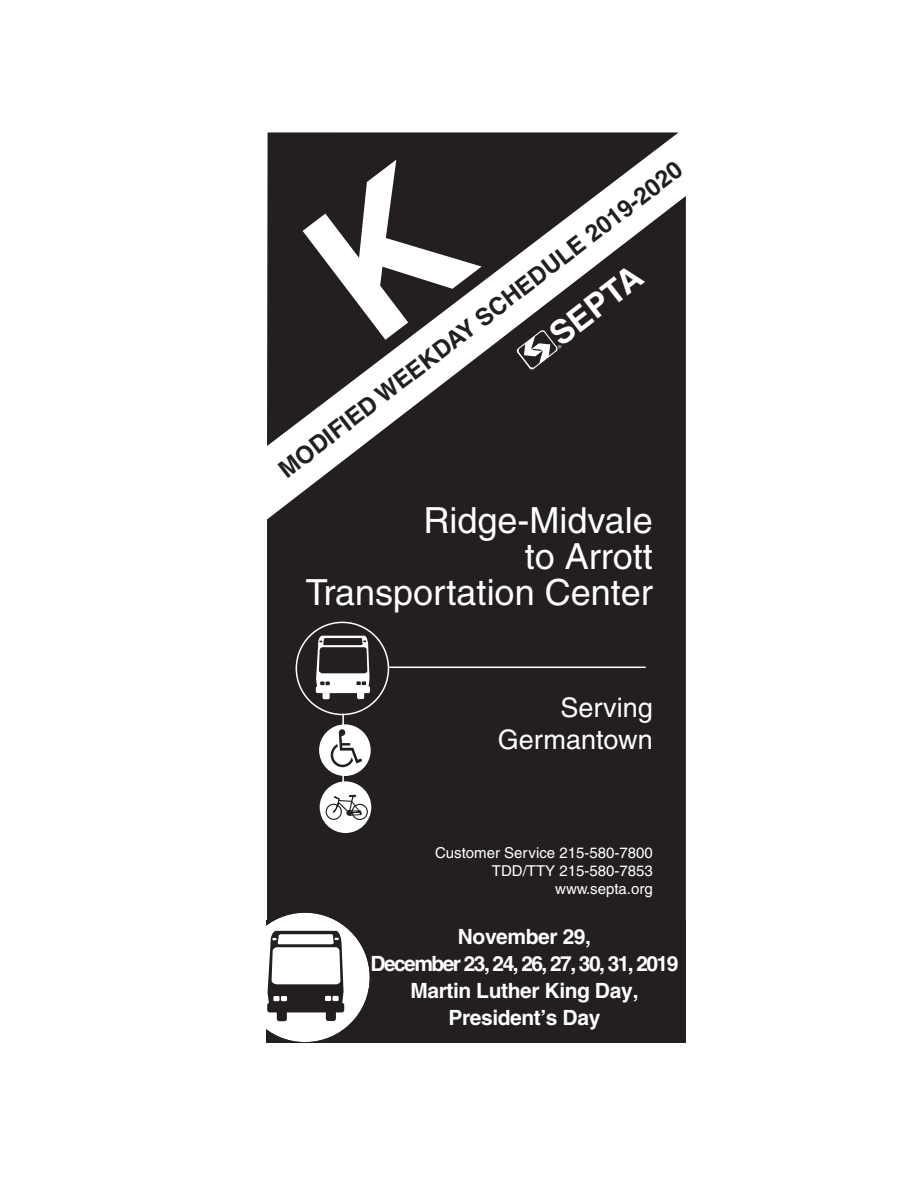
<style>
.page{position:relative;width:918px;height:1188px;background:#fff}
.page>*{position:absolute;margin:0;border:0;box-sizing:border-box;transform-origin:0 0}
.t1{font:36px/36px "Helvetica";color:#fff;text-align:right}
.t2{font:700 33px "Helvetica";color:#fff}
.t3{font:27px/32.2px "Helvetica";color:#fff;text-align:right}
.t4{font:700 24px "Helvetica";color:#231f20}
.t5{font:700 21px/27px "Helvetica";letter-spacing:-.02em;color:#fff;text-align:center}
.t6{font:15px/18px "Helvetica";color:#fff;text-align:right}
</style>
<div class="page">
<svg style="left:267px;top:132px;width:412px;height:64px;background:#434041"></svg>
<svg style="left:267px;top:196px;width:419px;height:724px;background:#373435"></svg>
<hr style="left:389px;top:667px;width:257px;height:1px;background:#fff">
<div style="left:296px;top:622px;width:92px;height:93px;background:#231f20;border-radius:50%"></div>
<div style="left:296px;top:622px;width:93px;height:93px;border:2px solid #fff;border-radius:50%"></div>
<div style="left:323px;top:690px;width:7px;height:9px;background:#fff;border-radius:2px"></div>
<div style="left:357px;top:690px;width:7px;height:9px;background:#fff;border-radius:2px"></div>
<div style="left:316px;top:686px;width:54px;height:7px;background:#fff;border-radius:2px"></div>
<svg style="left:316px;top:636px;width:54px;height:52px"></svg>
<hr style="left:342px;top:714px;width:2px;height:116px;background:#fff">
<div style="left:320px;top:781px;width:51px;height:52px;background:#fff;border-radius:50%"></div>
<svg style="left:321px;top:793px;width:47px;height:28px"></svg>
<div style="left:319px;top:724px;width:52px;height:52px;background:#fff;border-radius:50%"></div>
<svg style="left:331px;top:729px;width:31px;height:38px"></svg>
<div style="left:266px;top:920px;width:419px;height:123px;background:#231f20"></div>
<svg style="left:266px;top:912px;width:105px;height:130px"></svg>
<div style="left:303px;top:158px;width:179px;height:182px;background:#231f20"></div>
<svg style="left:516px;top:330px;width:46px;height:40px"></svg>
<p class="t4" style="left:274px;top:462px;width:503px;rotate:-38deg">MODIFIED WEEKDAY SCHEDULE 2019-2020</p>
<h2 class="t2" style="left:542px;top:322px;width:109px;rotate:-38deg">SEPTA</h2>
<h1 class="t1" style="left:306px;top:502px;width:348px">Ridge-Midvale<br>to Arrott<br>Transportation Center</h1>
<p class="t3" style="left:498px;top:691px;width:156px">Serving<br>Germantown</p>
<p class="t6" style="left:435px;top:843px;width:219px">Customer Service 215-580-7800<br>TDD/TTY 215-580-7853 www.septa.org</p>
<p class="t5" style="left:370px;top:923px;width:309px">November 29,<br>December 23, 24, 26, 27, 30, 31, 2019<br>Martin Luther King Day,<br>President’s Day</p>
</div>
